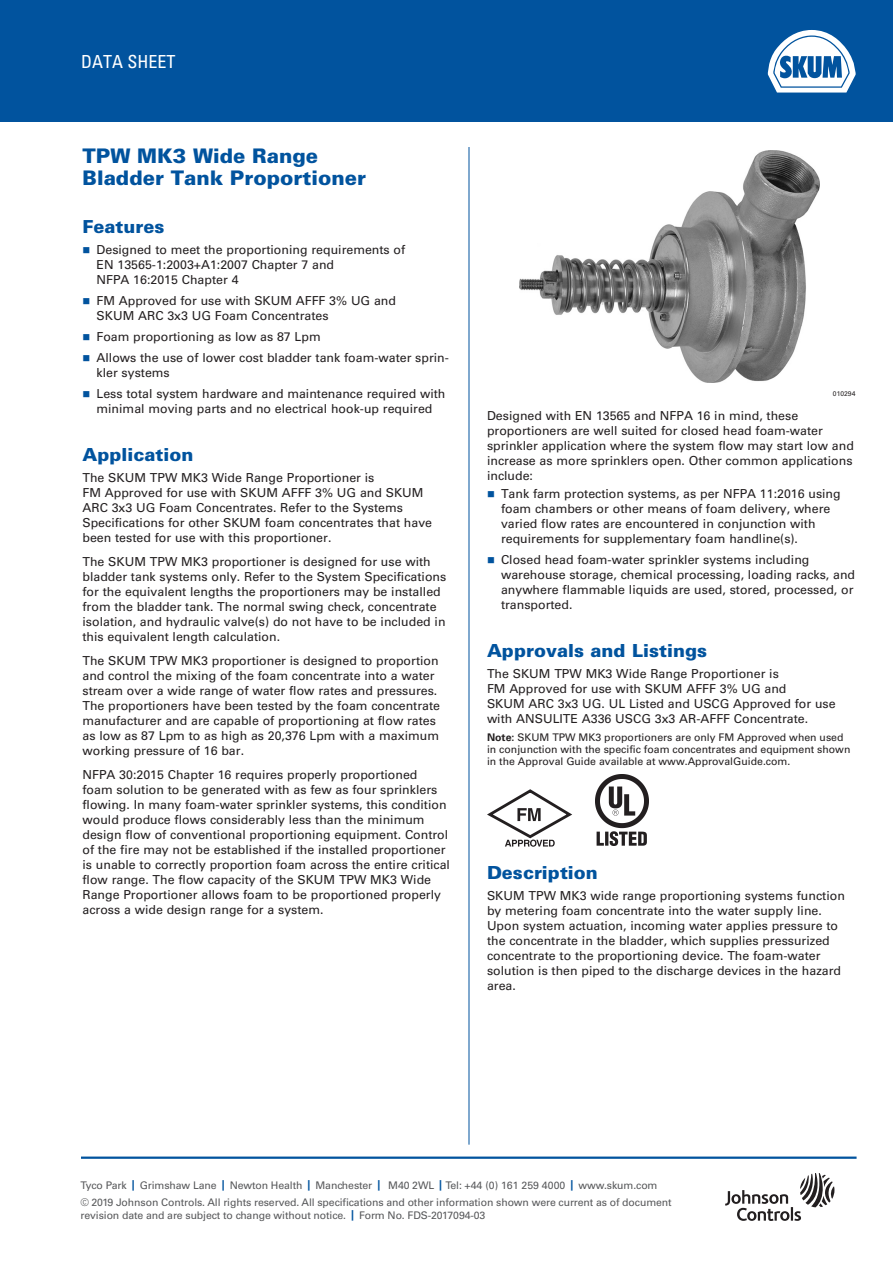
<style>
.page{position:relative;width:893px;height:1263px;background:#fff}
.page>*{position:absolute;margin:0;border:0;box-sizing:border-box;transform-origin:0 0}
._02_Data_Sheet_Heade{font:900 20.1px/22.5px "Univers LT Std";color:#01539e}
._03_12_pt_Blue_Heade{font:900 18px "Univers LT Std";color:#01539e}
.t1{font:condensed 18px "Univers LT Std";color:#fff}
._06_Text_8_25{font:12.3px/15px "Univers LT Std";color:#231f20}
._05_Text_1st_Graph{font:12.3px/15px "Univers LT Std";color:#231f20}
._08_Bullet_Text{font:12.3px/15px "Univers LT Std";color:#231f20}
._07_Bullet_Text_1st{font:12.3px/15px "Univers LT Std";color:#231f20}
._27_Tagline-Boilerpl{font:10.5px/13.2px "Univers LT Std";letter-spacing:-.01em;color:#57585a}
._16_Note_7_pt__type{font:10.5px/12px "Univers LT Std";color:#231f20}
._15___of_Art_Drawing{font:6.75px "Univers LT Std";color:#231f20}
.s1{color:#01539e}
.s2{font-weight:700}
.s3{font-weight:700;color:#01539e}
</style>
<div class="page">
<hr style="left:469px;top:147px;width:1px;height:998px;background:#01539e">
<hr style="left:81px;top:1156px;width:775px;height:3px;background:#01539e">
<svg style="left:725px;top:1173px;width:109px;height:48px"></svg>
<div style="left:0;top:0;width:893px;height:122px;background:#01539e"></div>
<svg style="left:768px;top:30px;width:88px;height:63px"></svg>
<img style="left:520px;top:151px;width:299px;height:231px">
<svg style="left:487px;top:789px;width:85px;height:58px"></svg>
<img style="left:595px;top:775px;width:53px;height:71px">
<h2 class="t1" style="left:81px;top:50px;width:96px">DATA SHEET</h2>
<p class="_02_Data_Sheet_Heade" style="left:82px;top:144px;width:285px">TPW MK3 Wide Range<br>Bladder Tank Proportioner</p>
<p class="_03_12_pt_Blue_Heade" style="left:82px;top:215px;width:83px">Features</p>
<p class="_07_Bullet_Text_1st" style="left:97px;top:242px;width:310px;text-indent:-14px"><span class="s1">■</span> Designed to meet the proportioning requirements of<br>EN 13565-1:2003+A1:2007 Chapter 7 and<br>NFPA 16:2015 Chapter 4</p>
<p class="_08_Bullet_Text" style="left:97px;top:293px;width:301px;text-indent:-14px"><span class="s1">■</span> FM Approved for use with SKUM AFFF 3% UG and<br>SKUM ARC 3x3 UG Foam Concentrates</p>
<p class="_08_Bullet_Text" style="left:82px;top:329px;width:240px"><span class="s1">■</span> Foam proportioning as low as 87 Lpm</p>
<p class="_08_Bullet_Text" style="left:97px;top:350px;width:354px;text-indent:-14px"><span class="s1">■</span> Allows the use of lower cost bladder tank foam-water sprin&shy;kler systems</p>
<p class="_08_Bullet_Text" style="left:82px;top:386px;width:365px;text-align:center"><span class="s1">■</span> Less total system hardware and maintenance required with minimal moving parts and no electrical hook-up required</p>
<p class="_03_12_pt_Blue_Heade" style="left:82px;top:443px;width:112px">Application</p>
<p class="_05_Text_1st_Graph" style="left:82px;top:470px;width:351px">The SKUM TPW MK3 Wide Range Proportioner is<br>FM Approved for use with SKUM AFFF 3% UG and SKUM ARC 3x3 UG Foam Concentrates. Refer to the Systems Specifications for other SKUM foam concentrates that have been tested for use with this proportioner.</p>
<p class="_06_Text_8_25" style="left:82px;top:554px;width:365px">The SKUM TPW MK3 proportioner is designed for use with bladder tank systems only. Refer to the System Specifications for the equivalent lengths the proportioners may be installed from the bladder tank. The normal swing check, concentrate isolation, and hydraulic valve(s) do not have to be included in this equivalent length calculation.</p>
<p class="_06_Text_8_25" style="left:82px;top:653px;width:359px">The SKUM TPW MK3 proportioner is designed to proportion and control the mixing of the foam concentrate into a water stream over a wide range of water flow rates and pressures.<br>The proportioners have been tested by the foam concentrate manufacturer and are capable of proportioning at flow rates as low as 87 Lpm to as high as 20,376 Lpm with a maximum working pressure of 16 bar.</p>
<p class="_06_Text_8_25" style="left:82px;top:767px;width:369px">NFPA 30:2015 Chapter 16 requires properly proportioned foam solution to be generated with as few as four sprinklers flowing. In many foam-water sprinkler systems, this condition would produce flows considerably less than the minimum design flow of conventional proportioning equipment. Control of the fire may not be established if the installed proportioner is unable to correctly proportion foam across the entire critical flow range. The flow capacity of the SKUM TPW MK3 Wide Range Proportioner allows foam to be proportioned properly across a wide design range for a system.</p>
<p class="_15___of_Art_Drawing" style="left:833px;top:390px;width:24px">010294</p>
<p class="_06_Text_8_25" style="left:487px;top:408px;width:368px">Designed with EN 13565 and NFPA 16 in mind, these proportioners are well suited for closed head foam-water sprinkler application where the system flow may start low and increase as more sprinklers open. Other common applications include:</p>
<p class="_07_Bullet_Text_1st" style="left:501px;top:486px;width:341px;text-indent:-14px"><span class="s1">■</span> Tank farm protection systems, as per NFPA 11:2016 using foam chambers or other means of foam delivery, where varied flow rates are encountered in conjunction with requirements for supplementary foam handline(s).</p>
<p class="_08_Bullet_Text" style="left:501px;top:552px;width:356px;text-indent:-14px"><span class="s1">■</span> Closed head foam-water sprinkler systems including warehouse storage, chemical processing, loading racks, and anywhere flammable liquids are used, stored, processed, or transported.</p>
<p class="_03_12_pt_Blue_Heade" style="left:487px;top:639px;width:222px">Approvals and Listings</p>
<p class="_05_Text_1st_Graph" style="left:487px;top:666px;width:350px">The SKUM TPW MK3 Wide Range Proportioner is<br>FM Approved for use with SKUM AFFF 3% UG and<br>SKUM ARC 3x3 UG. UL Listed and USCG Approved for use with ANSULITE A336 USCG 3x3 AR-AFFF Concentrate.</p>
<p class="_16_Note_7_pt__type" style="left:487px;top:731px;width:365px"><span class="s2">Note:</span> SKUM TPW MK3 proportioners are only FM Approved when used in conjunction with the specific foam concentrates and equipment shown in the Approval Guide available at www.ApprovalGuide.com.</p>
<p class="_03_12_pt_Blue_Heade" style="left:487px;top:861px;width:112px">Description</p>
<p class="_05_Text_1st_Graph" style="left:487px;top:888px;width:359px">SKUM TPW MK3 wide range proportioning systems function by metering foam concentrate into the water supply line.<br>Upon system actuation, incoming water applies pressure to the concentrate in the bladder, which supplies pressurized concentrate to the proportioning device. The foam-water solution is then piped to the discharge devices in the hazard area.</p>
<p class="_27_Tagline-Boilerpl" style="left:80px;top:1179px;width:579px">Tyco Park <span class="s3">|</span> Grimshaw Lane <span class="s3">|</span> Newton Health <span class="s3">|</span> Manchester <span class="s3">|</span> M40 2WL <span class="s3">|</span> Tel: +44 (0) 161 259 4000 <span class="s3">|</span> www.skum.com</p>
<p class="_27_Tagline-Boilerpl" style="left:80px;top:1195px;width:593px">© 2019 Johnson Controls. All rights reserved. All specifications and other information shown were current as of document revision date and are subject to change without notice. <span class="s3">|</span> Form No. FDS-2017094-03</p>
</div>
